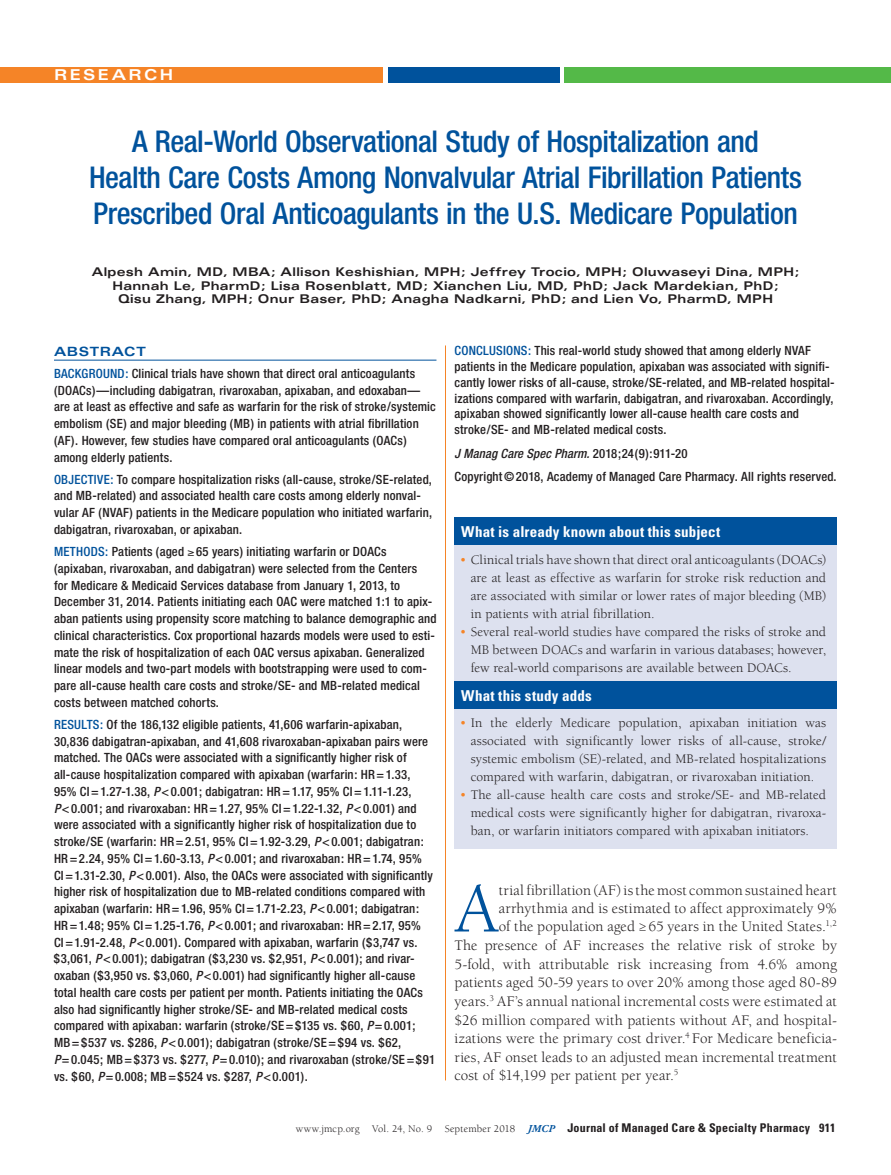
<style>
.page{position:relative;width:891px;height:1175px;background:#fff}
.page>*{position:absolute;margin:0;border:0;box-sizing:border-box;transform-origin:0 0}
.t1{font:71.7px "Berkeley Pro";color:#00529c}
.t2{font:500 condensed 30px/36px "Helvetica Neue";letter-spacing:-.015em;color:#00529c;text-align:center}
.t3{font:15px "Berkeley Pro";letter-spacing:.005em;color:#231f20}
.t4{font:700 condensed 15px "Univers";letter-spacing:.01em;color:#fff}
.t5{font:700 expanded 15px "Univers";letter-spacing:.16em;color:#fff}
.t6{font:13.5px/18px "Berkeley Pro";letter-spacing:.01em;color:#231f20;text-align:justify}
.t7{font:500 condensed 12.75px/16.8px "Helvetica Neue";letter-spacing:.01em;color:#231f20}
.t8{font:700 expanded 12.75px "Univers";letter-spacing:.045em;color:#00529c}
.t9{font:700 expanded 12px/13.5px "Univers";letter-spacing:.02em;color:#231f20;text-align:center}
.t10{font:700 condensed 12px "Univers";letter-spacing:.015em;color:#231f20}
.s1{color:#00529c}
.s2{font-style:italic}
.s3{color:#f58427}
.s4{font-family:"Berkeley Pro";font-weight:400;font-stretch:normal;font-size:10.5px}
.s5{font-family:"Adobe Garamond Pro";font-style:italic;font-stretch:normal;font-size:10.5px;color:#00529c}
</style>
<div class="page">
<hr style="left:54px;top:360px;width:382px;height:1px;background:#00529c">
<hr style="left:445px;top:345px;width:1px;height:735px;background:#f58427">
<div style="left:0;top:67px;width:383px;height:15px;background:#f58427"></div>
<div style="left:388px;top:67px;width:172px;height:15px;background:#00529c"></div>
<div style="left:565px;top:67px;width:326px;height:16px;background:#54b948"></div>
<div style="left:455px;top:535px;width:382px;height:175px;background:#dde1ef"></div>
<div style="left:455px;top:517px;width:382px;height:27px;background:#00529c"></div>
<div style="left:455px;top:691px;width:382px;height:158px;background:#dde1ef"></div>
<div style="left:455px;top:681px;width:382px;height:28px;background:#00529c"></div>
<p class="t5" style="left:54px;top:66px;width:121px">RESEARCH</p>
<h2 class="t2" style="left:89px;top:123px;width:714px">A Real-World Observational Study of Hospitalization and<br>Health Care Costs Among Nonvalvular Atrial Fibrillation Patients<br>Prescribed Oral Anticoagulants in the U.S. Medicare Population</h2>
<p class="t9" style="left:92px;top:265px;width:709px">Alpesh Amin, MD, MBA; Allison Keshishian, MPH; Jeffrey Trocio, MPH; Oluwaseyi Dina, MPH;<br>Hannah Le, PharmD; Lisa Rosenblatt, MD; Xianchen Liu, MD, PhD; Jack Mardekian, PhD;<br>Qisu Zhang, MPH; Onur Baser, PhD; Anagha Nadkarni, PhD; and Lien Vo, PharmD, MPH</p>
<p class="t8" style="left:54px;top:344px;width:93px">ABSTRACT</p>
<p class="t7" style="left:54px;top:365px;width:383px"><span class="s1">BACKGROUND:</span> Clinical trials have shown that direct oral anticoagulants (DOACs)—including dabigatran, rivaroxaban, apixaban, and edoxaban— are at least as effective and safe as warfarin for the risk of stroke/systemic embolism (SE) and major bleeding (MB) in patients with atrial fibrillation (AF). However, few studies have compared oral anticoagulants (OACs) among elderly patients.</p>
<p class="t7" style="left:54px;top:470px;width:380px"><span class="s1">OBJECTIVE:</span> To compare hospitalization risks (all-cause, stroke/SE-related, and MB-related) and associated health care costs among elderly nonval&shy;vular AF (NVAF) patients in the Medicare population who initiated warfarin, dabigatran, rivaroxaban, or apixaban.</p>
<p class="t7" style="left:54px;top:543px;width:384px"><span class="s1">METHODS:</span> Patients (aged ≥65 years) initiating warfarin or DOACs (apixaban, rivaroxaban, and dabigatran) were selected from the Centers<br>for Medicare &amp; Medicaid Services database from January 1, 2013, to December 31, 2014. Patients initiating each OAC were matched 1:1 to apix&shy;aban patients using propensity score matching to balance demographic and clinical characteristics. Cox proportional hazards models were used to esti&shy;mate the risk of hospitalization of each OAC versus apixaban. Generalized linear models and two-part models with bootstrapping were used to com&shy;pare all-cause health care costs and stroke/SE- and MB-related medical costs between matched cohorts.</p>
<p class="t7" style="left:54px;top:716px;width:383px"><span class="s1">RESULTS:</span> Of the 186,132 eligible patients, 41,606 warfarin-apixaban, 30,836 dabigatran-apixaban, and 41,608 rivaroxaban-apixaban pairs were matched. The OACs were associated with a significantly higher risk of all-cause hospitalization compared with apixaban (warfarin: HR=1.33, 95% CI=1.27-1.38, <span class="s2">P</span>&lt;0.001; dabigatran: HR=1.17, 95% CI=1.11-1.23, <span class="s2">P</span>&lt;0.001; and rivaroxaban: HR=1.27, 95% CI=1.22-1.32, <span class="s2">P</span>&lt;0.001) and were associated with a significantly higher risk of hospitalization due to stroke/SE (warfarin: HR=2.51, 95% CI=1.92-3.29, <span class="s2">P</span>&lt;0.001; dabigatran:<br>HR=2.24, 95% CI=1.60-3.13, <span class="s2">P</span>&lt;0.001; and rivaroxaban: HR=1.74, 95% CI=1.31-2.30, <span class="s2">P</span>&lt;0.001). Also, the OACs were associated with significantly higher risk of hospitalization due to MB-related conditions compared with apixaban (warfarin: HR=1.96, 95% CI=1.71-2.23, <span class="s2">P</span>&lt;0.001; dabigatran:<br>HR=1.48; 95% CI=1.25-1.76, <span class="s2">P</span>&lt;0.001; and rivaroxaban: HR=2.17, 95% CI=1.91-2.48, <span class="s2">P</span>&lt;0.001). Compared with apixaban, warfarin ($3,747 vs. $3,061, <span class="s2">P</span>&lt;0.001); dabigatran ($3,230 vs. $2,951, <span class="s2">P</span>&lt;0.001); and rivar&shy;oxaban ($3,950 vs. $3,060, <span class="s2">P</span>&lt;0.001) had significantly higher all-cause total health care costs per patient per month. Patients initiating the OACs also had significantly higher stroke/SE- and MB-related medical costs compared with apixaban: warfarin (stroke/SE=$135 vs. $60, <span class="s2">P</span>=0.001; MB=$537 vs. $286, <span class="s2">P</span>&lt;0.001); dabigatran (stroke/SE=$94 vs. $62, <span class="s2">P</span>=0.045; MB=$373 vs. $277, <span class="s2">P</span>=0.010); and rivaroxaban (stroke/SE=$91 vs. $60, <span class="s2">P</span>=0.008; MB=$524 vs. $287, <span class="s2">P</span>&lt;0.001).</p>
<p class="t7" style="left:455px;top:343px;width:382px;line-height:15.8px"><span class="s1">CONCLUSIONS:</span> This real-world study showed that among elderly NVAF patients in the Medicare population, apixaban was associated with signifi&shy;cantly lower risks of all-cause, stroke/SE-related, and MB-related hospital&shy;izations compared with warfarin, dabigatran, and rivaroxaban. Accordingly, apixaban showed significantly lower all-cause health care costs and stroke/SE- and MB-related medical costs.</p>
<p class="t7" style="left:455px;top:441px;width:384px;line-height:23.4px"><span class="s2">J Manag Care Spec Pharm.</span> 2018;24(9):911-20<br>Copyright©2018, Academy of Managed Care Pharmacy. All rights reserved.</p>
<p class="t4" style="left:461px;top:522px;width:261px">What is already known about this subject</p>
<p class="t6" style="left:471px;top:551px;width:357px;text-indent:-11px"><span class="s3">•</span> Clinical trials have shown that direct oral anticoagulants (DOACs) are at least as effective as warfarin for stroke risk reduction and are associated with similar or lower rates of major bleeding (MB) in patients with atrial fibrillation.</p>
<p class="t6" style="left:471px;top:623px;width:357px;text-indent:-11px"><span class="s3">•</span> Several real-world studies have compared the risks of stroke and MB between DOACs and warfarin in various databases; however, few real-world comparisons are available between DOACs.</p>
<p class="t4" style="left:461px;top:687px;width:132px">What this study adds</p>
<p class="t6" style="left:471px;top:714px;width:357px;text-indent:-11px"><span class="s3">•</span> In the elderly Medicare population, apixaban initiation was associated with significantly lower risks of all-cause, stroke/ systemic embolism (SE)-related, and MB-related hospitalizations compared with warfarin, dabigatran, or rivaroxaban initiation.</p>
<p class="t6" style="left:471px;top:786px;width:357px;text-indent:-11px"><span class="s3">•</span> The all-cause health care costs and stroke/SE- and MB-related medical costs were significantly higher for dabigatran, rivaroxa&shy;ban, or warfarin initiators compared with apixaban initiators.</p>
<h1 class="t1" style="left:455px;top:869px;width:45px">A</h1>
<p class="t3" style="left:499px;top:882px;width:340px">trial fibrillation (AF) is the most common sustained heart</p>
<p class="t3" style="left:499px;top:900px;width:340px">arrhythmia and is estimated to affect approximately 9%</p>
<p class="t3" style="left:499px;top:918px;width:340px">of the population aged ≥65 years in the United States.<sup>1,2</sup></p>
<p class="t3" style="left:455px;top:937px;width:384px">The presence of AF increases the relative risk of stroke by</p>
<p class="t3" style="left:455px;top:955px;width:384px">5-fold, with attributable risk increasing from 4.6% among</p>
<p class="t3" style="left:455px;top:974px;width:384px">patients aged 50-59 years to over 20% among those aged 80-89</p>
<p class="t3" style="left:455px;top:993px;width:384px">years.<sup>3</sup> AF’s annual national incremental costs were estimated at</p>
<p class="t3" style="left:455px;top:1011px;width:384px">$26 million compared with patients without AF, and hospital-</p>
<p class="t3" style="left:455px;top:1030px;width:384px">izations were the primary cost driver.<sup>4</sup> For Medicare beneficia-</p>
<p class="t3" style="left:455px;top:1048px;width:384px">ries, AF onset leads to an adjusted mean incremental treatment</p>
<p class="t3" style="left:455px;top:1067px;width:225px">cost of $14,199 per patient per year.<sup>5</sup></p>
<p class="t10" style="left:296px;top:1120px;width:541px"><span class="s4">www.jmcp.org Vol. 24, No. 9 September 2018</span> <span class="s5">JMCP</span> Journal of Managed Care &amp; Specialty Pharmacy 911</p>
</div>
